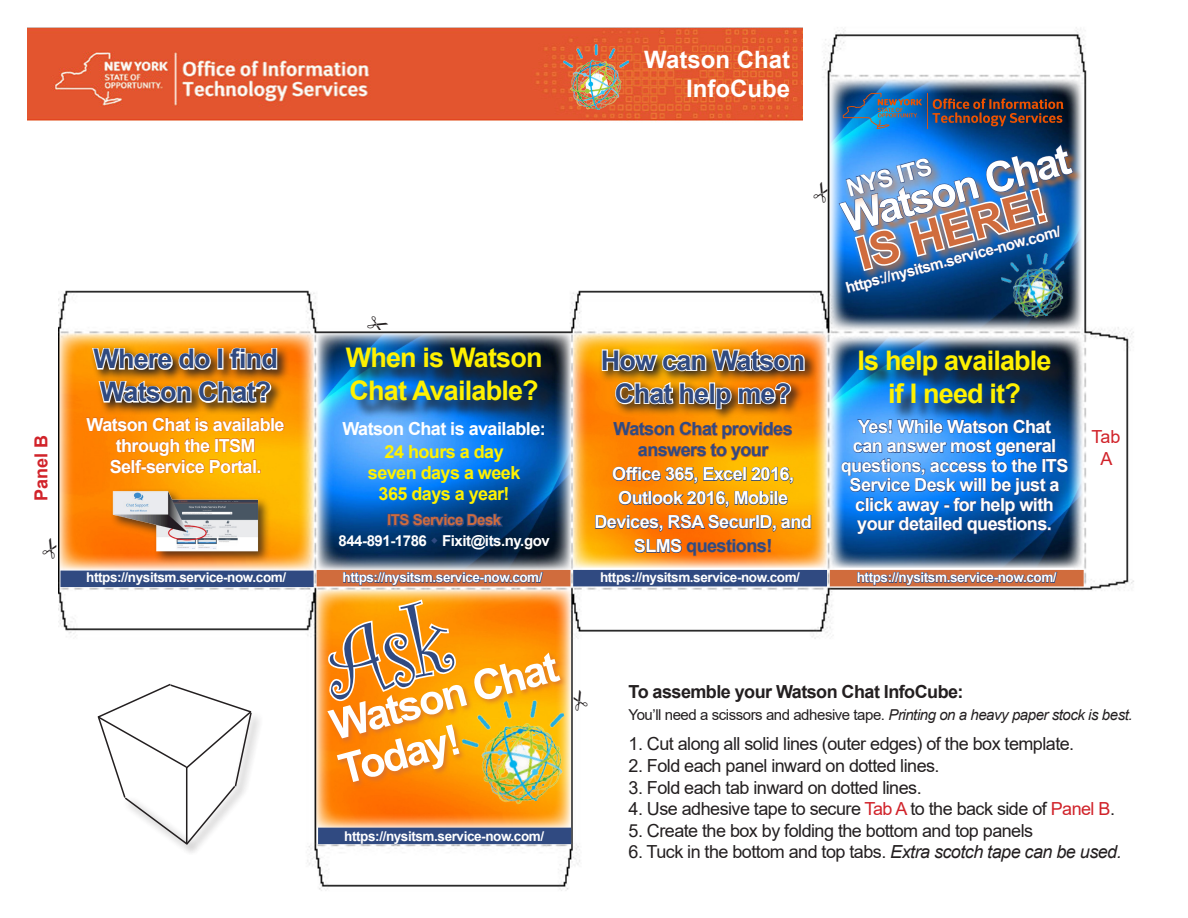
<style>
.page{position:relative;width:1188px;height:918px;background:#fff}
.page>*{position:absolute;margin:0;border:0;box-sizing:border-box;transform-origin:0 0}
.t1{font:700 45px "Arial";color:#d06c3d}
.t2{font:700 42px "Arial";color:#fff}
.t3{font:700 27px/33px "Arial";letter-spacing:-.03em;color:#fff101;text-align:center}
.t4{font:700 27px/33px "Arial";letter-spacing:-.03em;color:#304a81}
.t5{font:700 24px/28.8px "Arial";color:#fff;text-align:right}
.t6{font:700 18px/19.5px "Arial";letter-spacing:-.03em;color:#fff;text-align:center}
.t7{font:18px "Arial";letter-spacing:-.03em;color:#231f20}
.t8{font:700 18px "Arial";letter-spacing:-.03em;color:#fff101}
.t9{font:700 18px "Arial";letter-spacing:-.03em;color:#231f20}
.t10{font:700 18px/21px "Arial";letter-spacing:-.03em;color:#304a81;text-align:center}
.t11{font:700 18px "Arial";color:#d1232a}
.t12{font:18px/21.6px "Arial";color:#d1232a;text-align:center}
.t13{font:700 15px/21px "Arial";letter-spacing:-.03em;color:#fff;text-align:center}
.t14{font:15px "Arial";letter-spacing:-.03em;color:#231f20}
.t15{font:700 13.5px "Arial";letter-spacing:-.03em;color:#fff}
.s1{color:#d06c3d}
.s2{color:#304a81}
.s3{font-style:italic}
.s4{color:#d1232a}
</style>
<div class="page">
<img style="left:58px;top:27px;width:1076px;height:864px">
<img style="left:318px;top:334px;width:253px;height:235px">
<img style="left:59px;top:334px;width:255px;height:235px">
<img style="left:829px;top:336px;width:255px;height:232px">
<img style="left:27px;top:27px;width:775px;height:100px">
<div style="left:60px;top:571px;width:254px;height:16px;background:#304a81"></div>
<div style="left:317px;top:570px;width:254px;height:16px;background:#d06c3d"></div>
<img style="left:829px;top:78px;width:254px;height:253px">
<svg style="left:932px;top:98px;width:132px;height:28px;background:#463339"></svg>
<hr style="left:927px;top:93px;width:1px;height:36px;background:#ed5200">
<svg style="left:843px;top:93px;width:79px;height:36px;background:#2172b0"></svg>
<img style="left:573px;top:334px;width:254px;height:234px">
<div style="left:573px;top:570px;width:254px;height:16px;background:#304a81"></div>
<div style="left:232px;top:710px;width:32px;height:89px;background:#231f20;opacity:.75"></div>
<div style="left:184px;top:784px;width:63px;height:72px;background:#fff"></div>
<div style="left:122px;top:795px;width:77px;height:62px;background:#231f20;opacity:.75"></div>
<svg style="left:96px;top:682px;width:157px;height:164px"></svg>
<div style="left:840px;top:145px;width:242px;height:95px;background:#dc6f1f;opacity:.7"></div>
<img style="left:838px;top:144px;width:236px;height:153px">
<svg style="left:89px;top:345px;width:201px;height:70px;background:#d57c07"></svg>
<svg style="left:91px;top:346px;width:121px;height:26px"></svg>
<div style="left:217px;top:348px;width:6px;height:22px;border:2px solid #fff"></div>
<svg style="left:228px;top:347px;width:50px;height:24px"></svg>
<img style="left:97px;top:379px;width:176px;height:26px">
<svg style="left:86px;top:417px;width:199px;height:57px;background:#f69506"></svg>
<svg style="left:598px;top:346px;width:220px;height:76px;background:#eb8304"></svg>
<img style="left:601px;top:347px;width:205px;height:27px">
<img style="left:614px;top:380px;width:179px;height:30px">
<svg style="left:612px;top:421px;width:182px;height:87px;background:#e28d11"></svg>
<svg style="left:595px;top:514px;width:216px;height:43px;background:#dc7a16"></svg>
<img style="left:316px;top:590px;width:255px;height:238px">
<svg style="left:861px;top:353px;width:208px;height:68px;background:#0d4983"></svg>
<svg style="left:841px;top:419px;width:227px;height:116px;background:#216dc2"></svg>
<div style="left:326px;top:651px;width:241px;height:138px;background:#d06c3d;opacity:.7"></div>
<img style="left:455px;top:688px;width:129px;height:127px">
<svg style="left:343px;top:571px;width:201px;height:15px"></svg>
<div style="left:830px;top:570px;width:254px;height:16px;background:#d06c3d"></div>
<svg style="left:857px;top:571px;width:201px;height:15px"></svg>
<img style="left:349px;top:350px;width:210px;height:69px">
<div style="left:387px;top:514px;width:4px;height:12px;border:2px solid #304a81"></div>
<svg style="left:389px;top:512px;width:117px;height:18px;background:#18427b"></svg>
<img style="left:997px;top:246px;width:80px;height:79px">
<img style="left:563px;top:45px;width:66px;height:64px">
<div style="left:318px;top:828px;width:253px;height:16px;background:#304a81"></div>
<svg style="left:345px;top:844px;width:200px;height:1px"></svg>
<div style="left:109px;top:488px;width:162px;height:76px;background:#231f20;opacity:.75"></div>
<img style="left:112px;top:491px;width:150px;height:64px">
<svg style="left:367px;top:316px;width:21px;height:14px"></svg>
<svg style="left:813px;top:182px;width:15px;height:21px"></svg>
<svg style="left:574px;top:690px;width:14px;height:21px"></svg>
<svg style="left:432px;top:538px;width:6px;height:6px"></svg>
<svg style="left:317px;top:597px;width:142px;height:107px"></svg>
<p class="t11" style="left:28px;top:501px;width:68px;rotate:-90deg">Panel B</p>
<p class="t5" style="left:644px;top:46px;width:147px">Watson Chat<br>InfoCube</p>
<p class="t2" style="left:836px;top:190px;width:236px;rotate:-15deg">Watson Chat</p>
<p class="t5" style="left:843px;top:175px;width:89px;rotate:-15deg">NYS ITS</p>
<p class="t1" style="left:850px;top:224px;width:197px;rotate:-15deg">IS HERE!</p>
<p class="t13" style="left:843px;top:278px;width:224px;rotate:-15deg">https://nysitsm.service-now.com/</p>
<p class="t4" style="left:93px;top:343px;width:186px">Where do I find<br>Watson Chat?</p>
<p class="t6" style="left:87px;top:414px;width:199px;line-height:21px">Watson Chat is available through the ITSM<br>Self-service Portal.</p>
<p class="t3" style="left:346px;top:342px;width:198px;text-align:left">When is Watson<br>Chat Available?</p>
<p class="t6" style="left:342px;top:420px;width:205px">Watson Chat is available:</p>
<p class="t8" style="left:385px;top:439px;width:121px">24 hours a day</p>
<p class="t8" style="left:368px;top:460px;width:154px">seven days a week</p>
<p class="t8" style="left:379px;top:481px;width:132px">365 days a year!</p>
<p class="t13" style="left:339px;top:510px;width:213px"><span class="s1">ITS Service Desk<br></span>844-891-1786 Fixit@its.ny.gov</p>
<p class="t4" style="left:601px;top:344px;width:206px;text-align:center">How can Watson<br>Chat help me?</p>
<p class="t10" style="left:614px;top:419px;width:181px">Watson Chat provides answers to your</p>
<p class="t6" style="left:594px;top:462px;width:219px;line-height:24px">Office 365, Excel 2016,<br>Outlook 2016, Mobile<br>Devices, RSA SecurID, and<br>SLMS <span class="s2">questions!</span></p>
<p class="t3" style="left:858px;top:344px;width:196px">Is help available if I need it?</p>
<p class="t6" style="left:841px;top:417px;width:229px">Yes! While Watson Chat<br>can answer most general questions, access to the ITS<br>Service Desk will be just a click away - for help with your detailed questions.</p>
<p class="t15" style="left:86px;top:568px;width:201px">https://nysitsm.service-now.com/</p>
<p class="t15" style="left:343px;top:568px;width:201px">https://nysitsm.service-now.com/</p>
<p class="t15" style="left:600px;top:568px;width:201px">https://nysitsm.service-now.com/</p>
<p class="t15" style="left:857px;top:568px;width:201px">https://nysitsm.service-now.com/</p>
<p class="t12" style="left:1092px;top:426px;width:31px">Tab<br>A</p>
<p class="t2" style="left:324px;top:697px;width:236px;rotate:-15deg">Watson Chat</p>
<p class="t2" style="left:332px;top:742px;width:126px;rotate:-15deg">Today!</p>
<p class="t15" style="left:344px;top:827px;width:201px">https://nysitsm.service-now.com/</p>
<p class="t9" style="left:629px;top:679px;width:337px">To assemble your Watson Chat InfoCube:</p>
<p class="t14" style="left:629px;top:704px;width:506px">You’ll need a scissors and adhesive tape. <span class="s3">Printing on a heavy paper stock is best.</span></p>
<p class="t7" style="left:629px;top:732px;width:447px">1. Cut along all solid lines (outer edges) of the box template.</p>
<p class="t7" style="left:629px;top:753px;width:313px">2. Fold each panel inward on dotted lines.</p>
<p class="t7" style="left:629px;top:775px;width:295px">3. Fold each tab inward on dotted lines.</p>
<p class="t7" style="left:629px;top:796px;width:488px">4. Use adhesive tape to secure <span class="s4">Tab A</span> to the back side of <span class="s4">Panel B</span>.</p>
<p class="t7" style="left:629px;top:818px;width:406px">5. Create the box by folding the bottom and top panels</p>
<p class="t7" style="left:629px;top:840px;width:495px">6. Tuck in the bottom and top tabs. <span class="s3">Extra scotch tape can be used.</span></p>
</div>
